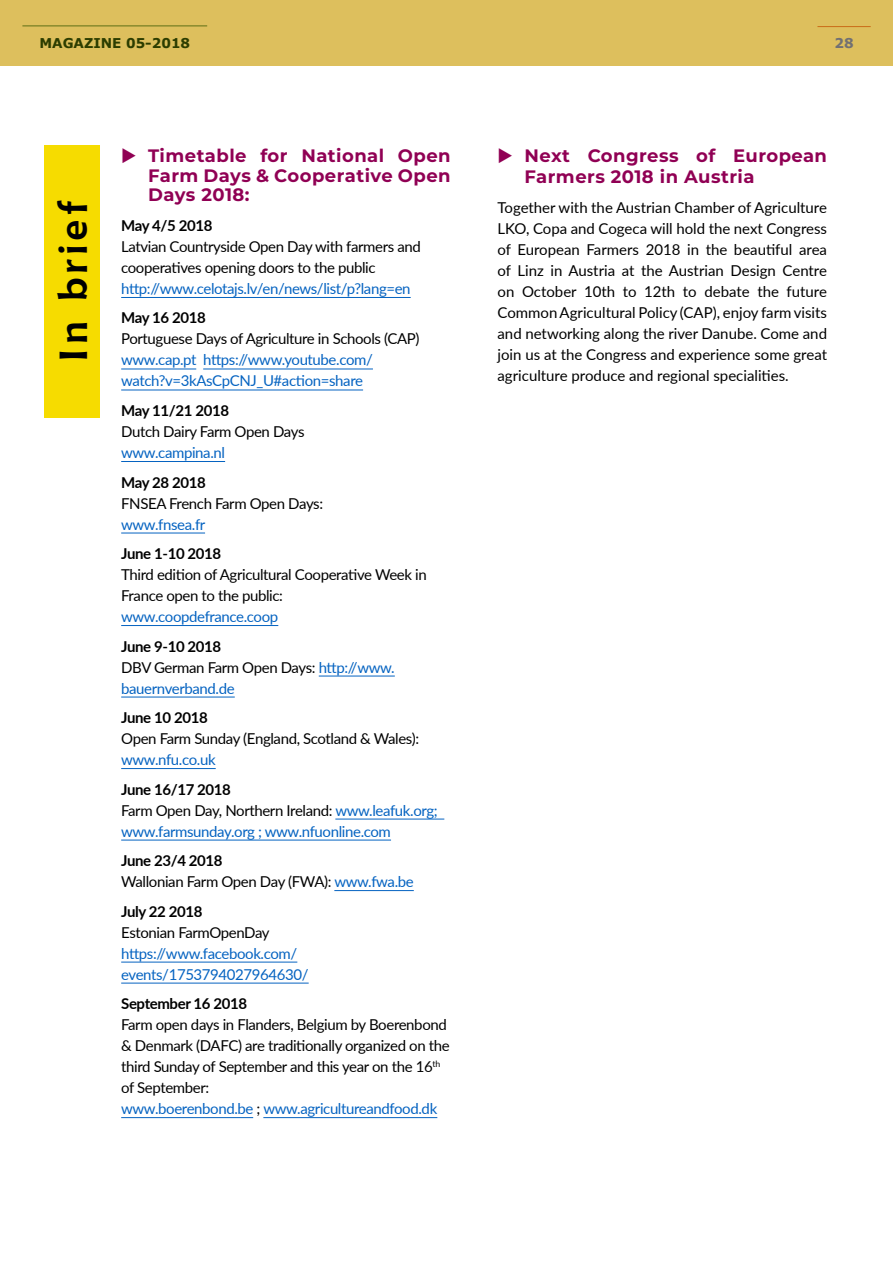
<style>
.page{position:relative;width:893px;height:1263px;background:#fff}
.page>*{position:absolute;margin:0;border:0;box-sizing:border-box;transform-origin:0 0}
.t1{font:700 39px "Chianti BT";letter-spacing:.1em;color:#000}
.t2{font:700 18px/19.5px "Montserrat";letter-spacing:.025em;color:#900054;text-align:justify}
.t3{font:15px/21px "Lato";letter-spacing:-.025em;color:#000}
.t4{font:15px/21px "Lato";letter-spacing:-.025em;color:#0563c1}
.t5{font:700 15px "Lato";letter-spacing:-.025em;color:#000}
.t6{font:700 13.5px "Verdana";color:#2c3d00}
.t7{font:700 13.5px "Verdana";color:#717073}
.s1{font-weight:700;color:#000}
.s2{color:#000}
.s3{font-weight:700}
.s4{color:#0563c1}
</style>
<div class="page">
<div style="left:0;top:0;width:893px;height:66px;background:#ddbf5d"></div>
<hr style="left:22px;top:26px;width:185px;height:1px;background:#5e6f15">
<hr style="left:817px;top:26px;width:54px;height:1px;background:#ca6c18">
<hr style="left:121px;top:297px;width:290px;height:1px;background:#0563c1">
<hr style="left:121px;top:369px;width:75px;height:1px;background:#0563c1">
<hr style="left:203px;top:369px;width:170px;height:1px;background:#0563c1">
<hr style="left:121px;top:390px;width:242px;height:1px;background:#0563c1">
<hr style="left:121px;top:461px;width:104px;height:1px;background:#0563c1">
<hr style="left:121px;top:533px;width:84px;height:1px;background:#0563c1">
<hr style="left:121px;top:625px;width:157px;height:1px;background:#0563c1">
<hr style="left:319px;top:676px;width:76px;height:1px;background:#0563c1">
<hr style="left:121px;top:697px;width:114px;height:1px;background:#0563c1">
<hr style="left:121px;top:768px;width:95px;height:1px;background:#0563c1">
<hr style="left:335px;top:819px;width:109px;height:1px;background:#0563c1">
<hr style="left:121px;top:840px;width:270px;height:1px;background:#0563c1">
<hr style="left:334px;top:890px;width:80px;height:1px;background:#0563c1">
<hr style="left:121px;top:962px;width:176px;height:1px;background:#0563c1">
<hr style="left:121px;top:983px;width:188px;height:1px;background:#0563c1">
<hr style="left:121px;top:1117px;width:132px;height:1px;background:#0563c1">
<hr style="left:263px;top:1117px;width:174px;height:1px;background:#0563c1">
<div style="left:45px;top:145px;width:55px;height:272px;background:#f6dc00"></div>
<p class="t6" style="left:39px;top:34px;width:152px">MAGAZINE 05-2018</p>
<p class="t7" style="left:834px;top:35px;width:21px">28</p>
<h1 class="t1" style="left:46px;top:362px;width:163px;rotate:-90deg">In brief</h1>
<p class="t2" style="left:148px;top:145px;width:304px">Timetable for National Open Farm Days &amp; Cooperative Open Days 2018:</p>
<p class="t5" style="left:121px;top:214px;width:93px">May 4/5 2018</p>
<p class="t3" style="left:121px;top:235px;width:301px">Latvian Countryside Open Day with farmers and cooperatives opening doors to the public</p>
<p class="t4" style="left:121px;top:277px;width:291px">http://www.celotajs.lv/en/news/list/p?lang=en</p>
<p class="t5" style="left:121px;top:307px;width:86px">May 16 2018</p>
<p class="t3" style="left:121px;top:328px;width:300px">Portuguese Days of Agriculture in Schools (CAP)</p>
<p class="t4" style="left:121px;top:349px;width:253px">www.cap.pt https://www.youtube.com/ watch?v=3kAsCpCNJ_U#action=share</p>
<p class="t5" style="left:121px;top:399px;width:109px">May 11/21 2018</p>
<p class="t3" style="left:121px;top:420px;width:185px">Dutch Dairy Farm Open Days</p>
<p class="t4" style="left:121px;top:441px;width:105px">www.campina.nl</p>
<p class="t5" style="left:121px;top:471px;width:86px">May 28 2018</p>
<p class="t3" style="left:121px;top:492px;width:203px">FNSEA French Farm Open Days:</p>
<p class="t4" style="left:121px;top:513px;width:86px">www.fnsea.fr</p>
<p class="t5" style="left:121px;top:542px;width:102px">June 1-10 2018</p>
<p class="t3" style="left:121px;top:563px;width:307px">Third edition of Agricultural Cooperative Week in<br>France open to the public:</p>
<p class="t4" style="left:121px;top:605px;width:159px">www.coopdefrance.coop</p>
<p class="t4" style="left:121px;top:635px;width:275px"><span class="s1">June 9-10 2018<br></span><span class="s2">DBV German Farm Open Days:</span> http://www. bauernverband.de</p>
<p class="t5" style="left:121px;top:706px;width:88px">June 10 2018</p>
<p class="t3" style="left:121px;top:727px;width:299px">Open Farm Sunday (England, Scotland &amp; Wales):</p>
<p class="t4" style="left:121px;top:748px;width:96px">www.nfu.co.uk</p>
<p class="t4" style="left:121px;top:778px;width:318px"><span class="s1">June 16/17 2018<br></span><span class="s2">Farm Open Day, Northern Ireland:</span> www.leafuk.org; www.farmsunday.org ; www.nfuonline.com</p>
<p class="t3" style="left:121px;top:849px;width:294px"><span class="s3">June 23/4 2018<br></span>Wallonian Farm Open Day (FWA): <span class="s4">www.fwa.be</span></p>
<p class="t5" style="left:121px;top:900px;width:83px">July 22 2018</p>
<p class="t3" style="left:121px;top:921px;width:150px">Estonian FarmOpenDay</p>
<p class="t4" style="left:121px;top:942px;width:189px">https://www.facebook.com/ events/1753794027964630/</p>
<p class="t5" style="left:121px;top:992px;width:127px">September 16 2018</p>
<p class="t3" style="left:121px;top:1013px;width:330px">Farm open days in Flanders, Belgium by Boerenbond &amp; Denmark (DAFC) are traditionally organized on the third Sunday of September and this year on the 16<sup>th </sup>of September:<br><span class="s4">www.boerenbond.be</span> ; <span class="s4">www.agricultureandfood.dk</span></p>
<p class="t2" style="left:524px;top:145px;width:304px;line-height:21px">Next Congress of European<br>Farmers 2018 in Austria</p>
<p class="t3" style="left:497px;top:196px;width:331px;text-align:justify">Together with the Austrian Chamber of Agriculture LKO, Copa and Cogeca will hold the next Congress of European Farmers 2018 in the beautiful area of Linz in Austria at the Austrian Design Centre on October 10th to 12th to debate the future Common Agricultural Policy (CAP), enjoy farm visits and networking along the river Danube. Come and join us at the Congress and experience some great agriculture produce and regional specialities.</p>
</div>
